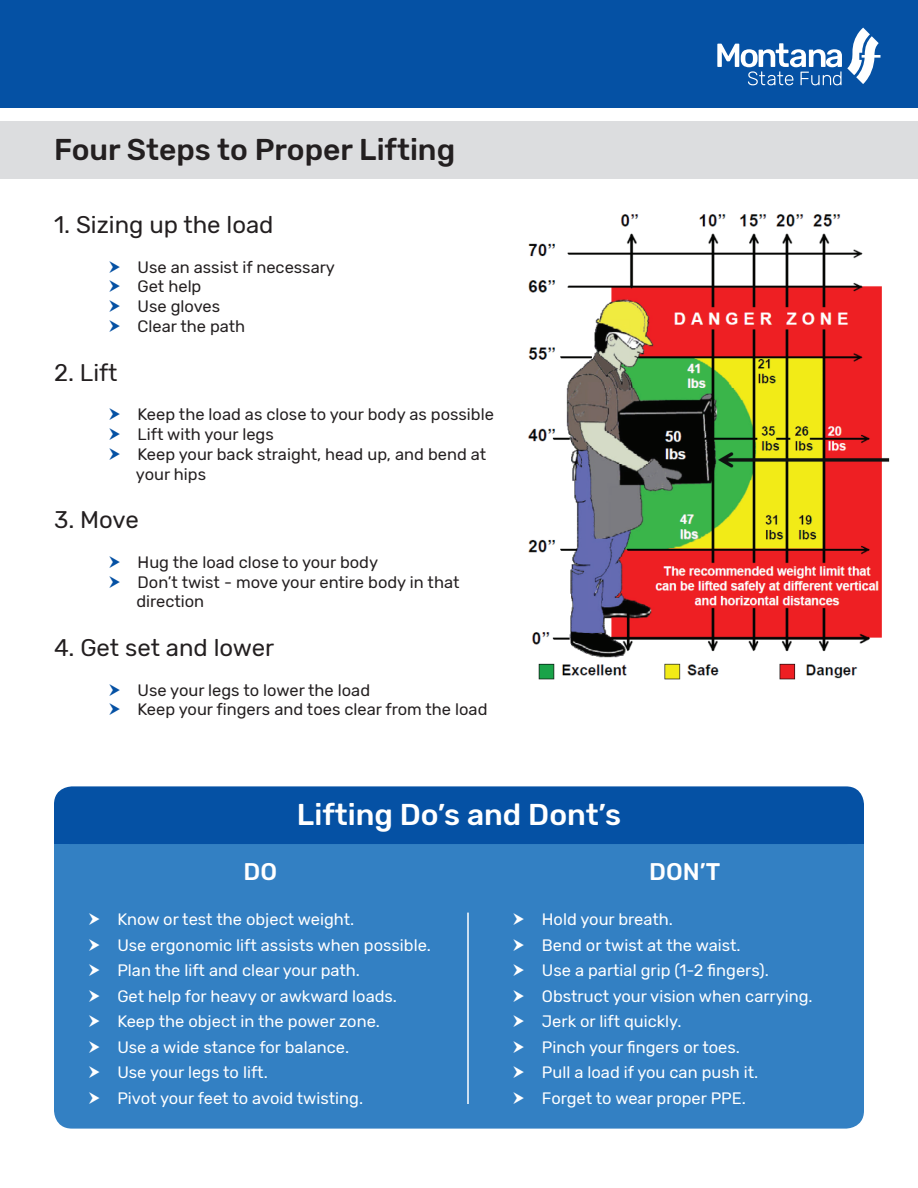
<style>
.page{position:relative;width:918px;height:1188px;background:#fff}
.page>*{position:absolute;margin:0;border:0;box-sizing:border-box;transform-origin:0 0}
.t1{font:500 30px "Rubik";color:#231f20}
.t2{font:500 30px "Rubik";color:#fff}
.t3{font:24px "Rubik";color:#231f20}
.t4{font:500 24px "Rubik";color:#fff}
.t5{font:16.5px/25.5px "Rubik";color:#fff}
.t6{font:16.5px/19.8px "Rubik";color:#231f20}
</style>
<div class="page">
<div style="left:54px;top:786px;width:810px;height:58px;background:#0551a4;border-radius:18px"></div>
<div style="left:54px;top:844px;width:810px;height:285px;background:#3380c3;border-radius:18px"></div>
<img style="left:528px;top:214px;width:362px;height:466px">
<div style="left:0;top:0;width:918px;height:108px;background:#0551a4"></div>
<svg style="left:717px;top:28px;width:163px;height:57px"></svg>
<div style="left:0;top:122px;width:918px;height:57px;background:#dcdddf"></div>
<hr style="left:467px;top:913px;width:2px;height:191px;background:#fff">
<h1 class="t1" style="left:54px;top:132px;width:403px">Four Steps to Proper Lifting</h1>
<h2 class="t3" style="left:54px;top:211px;width:221px">1. Sizing up the load</h2>
<p class="t6" style="left:138px;top:257px;width:199px">Use an assist if necessary<br>Get help<br>Use gloves<br>Clear the path</p>
<h2 class="t3" style="left:54px;top:359px;width:65px">2. Lift</h2>
<p class="t6" style="left:136px;top:405px;width:359px">Keep the load as close to your body as possible<br>Lift with your legs<br>Keep your back straight, head up, and bend at your hips</p>
<h2 class="t3" style="left:54px;top:506px;width:86px">3. Move</h2>
<p class="t6" style="left:136px;top:553px;width:325px">Hug the load close to your body<br>Don’t twist - move your entire body in that direction</p>
<h2 class="t3" style="left:54px;top:634px;width:222px">4. Get set and lower</h2>
<p class="t6" style="left:138px;top:680px;width:351px">Use your legs to lower the load<br>Keep your fingers and toes clear from the load</p>
<h1 class="t2" style="left:297px;top:798px;width:326px">Lifting Do’s and Dont’s</h1>
<h2 class="t4" style="left:243px;top:858px;width:35px">DO</h2>
<p class="t5" style="left:117px;top:907px;width:315px">Know or test the object weight.<br>Use ergonomic lift assists when possible.<br>Plan the lift and clear your path.<br>Get help for heavy or awkward loads.<br>Keep the object in the power zone.<br>Use a wide stance for balance.<br>Use your legs to lift.<br>Pivot your feet to avoid twisting.</p>
<h2 class="t4" style="left:649px;top:858px;width:72px">DON’T</h2>
<p class="t5" style="left:542px;top:907px;width:272px">Hold your breath.<br>Bend or twist at the waist.<br>Use a partial grip (1-2 fingers).<br>Obstruct your vision when carrying.<br>Jerk or lift quickly.<br>Pinch your fingers or toes.<br>Pull a load if you can push it.<br>Forget to wear proper PPE.</p>
</div>
